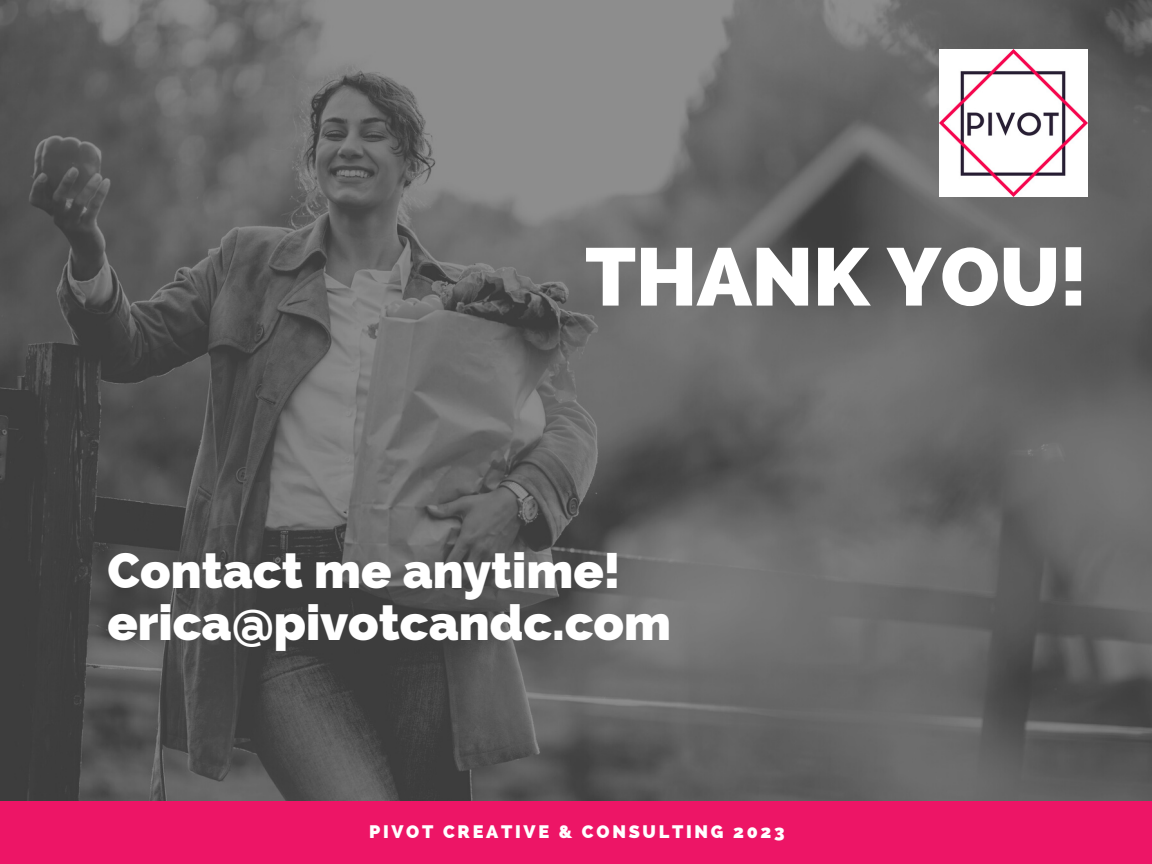
<style>
.page{position:relative;width:1152px;height:864px;background:#fff}
.page>*{position:absolute;margin:0;border:0;box-sizing:border-box;transform-origin:0 0}
.t1{font:800 81.45px "Raleway";color:#fff}
.t2{font:800 49.95px/51.8px "Raleway";color:#fff}
.t3{font:800 18.15px "Raleway";letter-spacing:.15em;color:#fff}
</style>
<div class="page">
<img style="left:0;top:0;width:1152px;height:801px">
<div style="left:0;top:801px;width:1152px;height:63px;background:#ed1566"></div>
<img style="left:940px;top:49px;width:147px;height:148px">
<h1 class="t1" style="left:585px;top:229px;width:503px">THANK YOU!</h1>
<p class="t2" style="left:107px;top:545px;width:565px">Contact me anytime! erica@pivotcandc.com</p>
<p class="t3" style="left:369px;top:821px;width:417px">PIVOT CREATIVE &amp; CONSULTING 2023</p>
</div>
